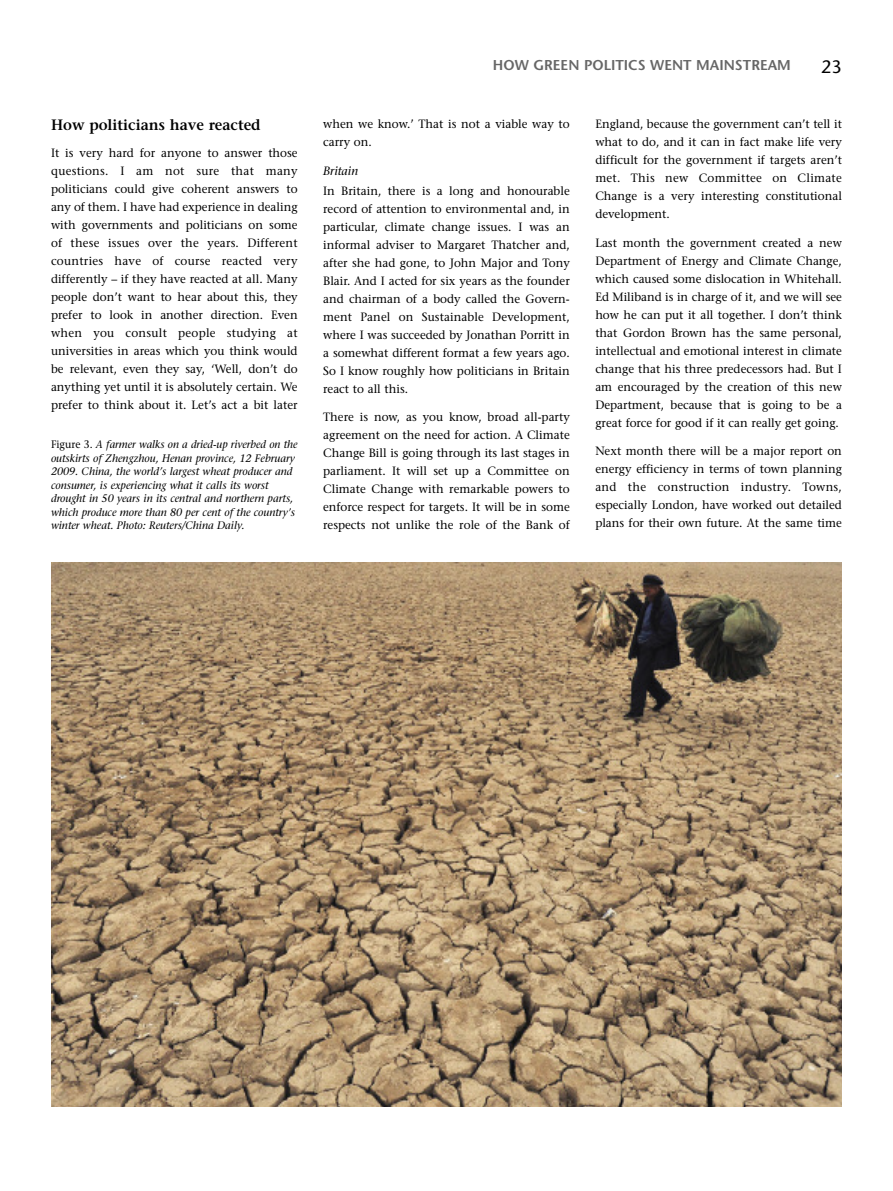
<style>
.page{position:relative;width:893px;height:1191px;background:#fff}
.page>*{position:absolute;margin:0;border:0;box-sizing:border-box;transform-origin:0 0}
.t1{font:18px "Stone Sans";color:#000}
.t2{font:600 15px "Stone Serif";color:#000}
.t3{font:600 14.25px "Stone Sans";color:#666}
.t4{font:12px/18px "Stone Serif";color:#000;text-align:justify}
.t5{font:italic 12px "Stone Serif";color:#000}
.t6{font:italic 10.8px/13.5px "Stone Serif";color:#000;scale:.95 1}
.s1{font-style:normal}
</style>
<div class="page">
<img style="left:51px;top:562px;width:791px;height:544px">
<p class="t2" style="left:51px;top:119px;width:211px">How politicians have reacted</p>
<p class="t4" style="left:51px;top:145px;width:248px">It is very hard for anyone to answer those questions. I am not sure that many politicians could give coherent answers to any of them. I have had experience in dealing with governments and politicians on some of these issues over the years. Different countries have of course reacted very differently – if they have reacted at all. Many people don’t want to hear about this, they prefer to look in another direction. Even when you consult people studying at universities in areas which you think would be relevant, even they say, ‘Well, don’t do anything yet until it is absolutely certain. We prefer to think about it. Let’s act a bit later</p>
<p class="t6" style="left:51px;top:439px;width:261px"><span class="s1">Figure 3.</span> A farmer walks on a dried-up riverbed on the outskirts of Zhengzhou, Henan province, 12 February 2009. China, the world’s largest wheat producer and consumer, is experiencing what it calls its worst drought in 50 years in its central and northern parts, which produce more than 80 per cent of the country’s winter wheat. Photo: Reuters/China Daily.</p>
<p class="t3" style="left:493px;top:60px;width:299px">HOW GREEN POLITICS WENT MAINSTREAM</p>
<h1 class="t1" style="left:821px;top:60px;width:22px">23</h1>
<p class="t4" style="left:323px;top:116px;width:248px">when we know.’ That is not a viable way to carry on.</p>
<p class="t5" style="left:323px;top:166px;width:36px">Britain</p>
<p class="t4" style="left:323px;top:183px;width:248px">In Britain, there is a long and honourable record of attention to environmental and, in particular, climate change issues. I was an informal adviser to Margaret Thatcher and, after she had gone, to John Major and Tony Blair. And I acted for six years as the founder and chairman of a body called the Govern&shy;ment Panel on Sustainable Development, where I was succeeded by Jonathan Porritt in a somewhat different format a few years ago.<br>So I know roughly how politicians in Britain react to all this.</p>
<p class="t4" style="left:323px;top:409px;width:248px">There is now, as you know, broad all-party agreement on the need for action. A Climate Change Bill is going through its last stages in parliament. It will set up a Committee on Climate Change with remarkable powers to enforce respect for targets. It will be in some respects not unlike the role of the Bank of</p>
<p class="t4" style="left:595px;top:116px;width:248px">England, because the government can’t tell it what to do, and it can in fact make life very difficult for the government if targets aren’t met. This new Committee on Climate Change is a very interesting constitutional development.</p>
<p class="t4" style="left:595px;top:235px;width:248px">Last month the government created a new Department of Energy and Climate Change, which caused some dislocation in Whitehall.<br>Ed Miliband is in charge of it, and we will see how he can put it all together. I don’t think that Gordon Brown has the same personal, intellectual and emotional interest in climate change that his three predecessors had. But I am encouraged by the creation of this new Department, because that is going to be a great force for good if it can really get going.</p>
<p class="t4" style="left:595px;top:443px;width:248px">Next month there will be a major report on energy efficiency in terms of town planning and the construction industry. Towns, especially London, have worked out detailed plans for their own future. At the same time</p>
</div>
